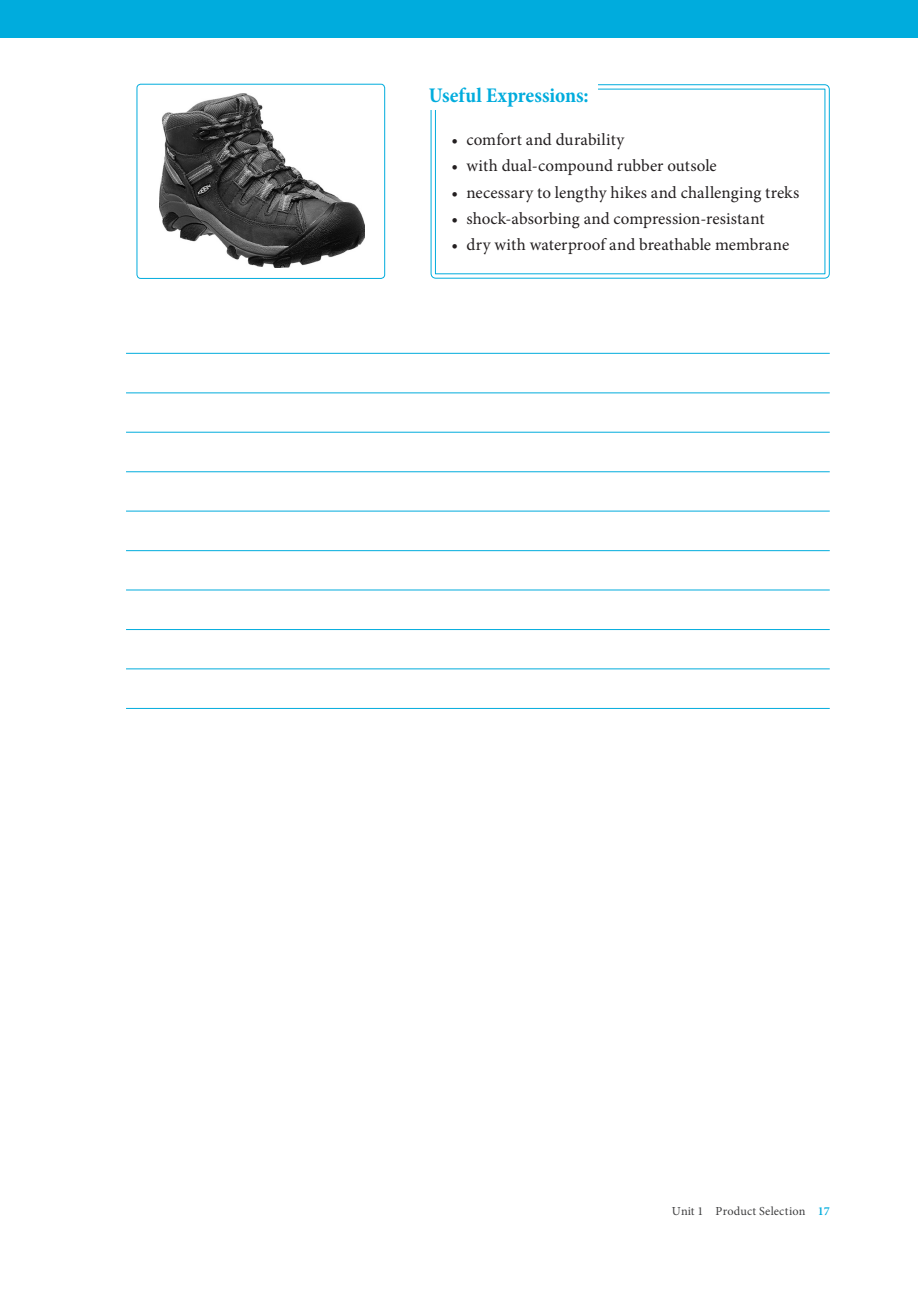
<style>
.page{position:relative;width:918px;height:1290px;background:#fff}
.page>*{position:absolute;margin:0;border:0;box-sizing:border-box;transform-origin:0 0}
.t1{font:700 condensed 21px "Minion Pro";color:#00acdd}
.t2{font:16.97px "Minion Pro";letter-spacing:.005em;color:#231f20}
.t3{font:12.25px "Minion Pro";letter-spacing:.01em;color:#3e3e3f}
.s1{font-weight:600;color:#00acdd}
</style>
<div class="page">
<img style="left:160px;top:94px;width:204px;height:174px">
<div style="left:137px;top:84px;width:248px;height:195px;border:1px solid #00acdd;border-radius:4px"></div>
<div style="left:430px;top:84px;width:400px;height:195px;border:1px solid #00acdd;border-radius:5px"></div>
<svg style="left:434px;top:88px;width:392px;height:187px"></svg>
<div style="left:429px;top:80px;width:168px;height:30px;background:#fff"></div>
<hr style="left:126px;top:353px;width:703px;height:1px;background:#00acdd">
<hr style="left:126px;top:393px;width:703px;height:1px;background:#00acdd">
<hr style="left:126px;top:432px;width:703px;height:1px;background:#00acdd">
<hr style="left:126px;top:471px;width:703px;height:1px;background:#00acdd">
<hr style="left:126px;top:511px;width:703px;height:1px;background:#00acdd">
<hr style="left:126px;top:550px;width:703px;height:1px;background:#00acdd">
<hr style="left:126px;top:590px;width:703px;height:1px;background:#00acdd">
<hr style="left:126px;top:629px;width:703px;height:1px;background:#00acdd">
<hr style="left:126px;top:668px;width:703px;height:1px;background:#00acdd">
<hr style="left:126px;top:708px;width:703px;height:1px;background:#00acdd">
<div style="left:0;top:0;width:918px;height:38px;background:#00acdd"></div>
<p class="t1" style="left:429px;top:81px;width:161px">Useful Expressions:</p>
<p class="t2" style="left:451px;top:128px;width:174px">• comfort and durability</p>
<p class="t2" style="left:451px;top:155px;width:267px">• with dual-compound rubber outsole</p>
<p class="t2" style="left:451px;top:181px;width:349px">• necessary to lengthy hikes and challenging treks</p>
<p class="t2" style="left:451px;top:207px;width:315px">• shock-absorbing and compression-resistant</p>
<p class="t2" style="left:451px;top:233px;width:339px">• dry with waterproof and breathable membrane</p>
<p class="t3" style="left:672px;top:1203px;width:159px">Unit 1 Product Selection <span class="s1">17</span></p>
</div>
